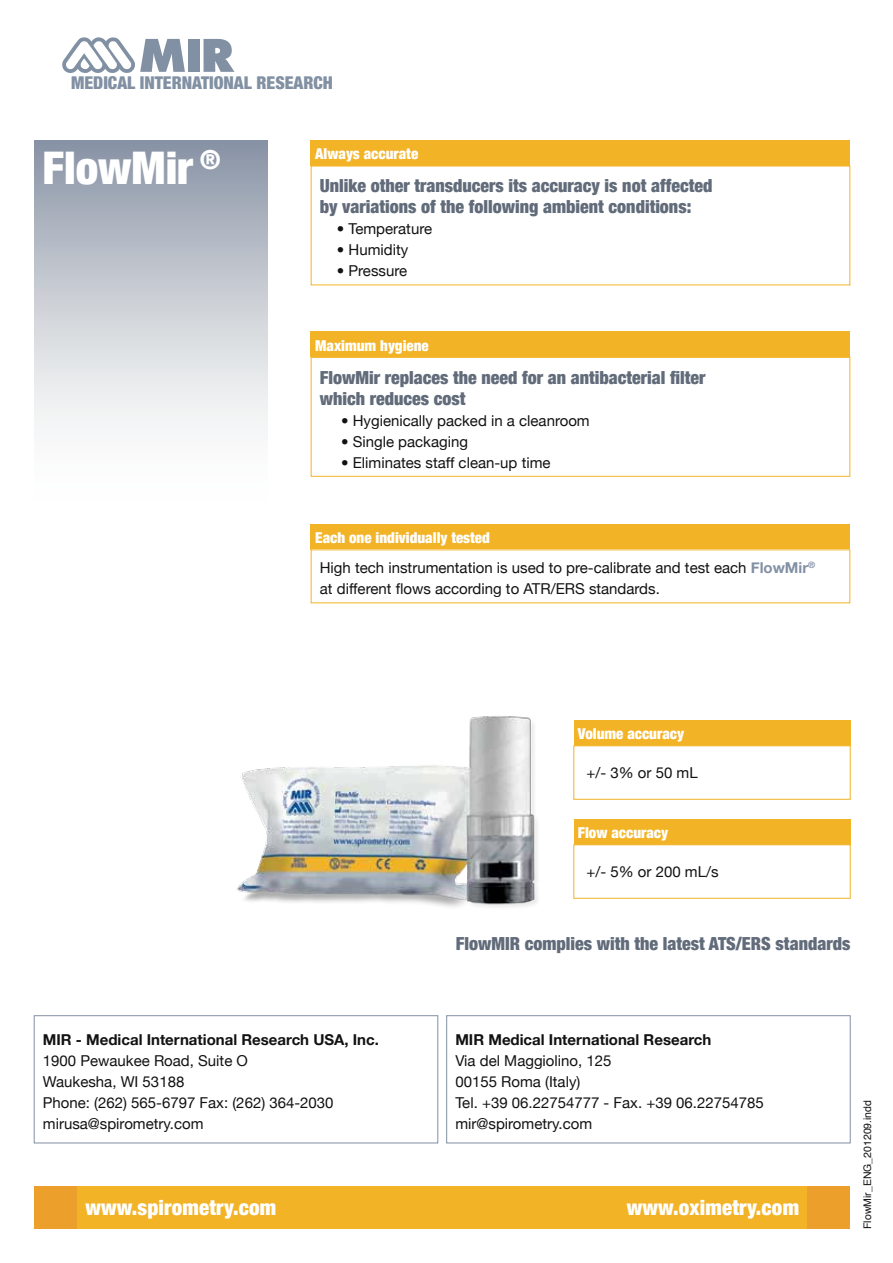
<style>
.page{position:relative;width:893px;height:1263px;background:#fff}
.page>*{position:absolute;margin:0;border:0;box-sizing:border-box;transform-origin:0 0}
.t1{font:900 condensed 45px "Helvetica Neue";color:#fff}
.t2{font:900 condensed 21px "Helvetica Neue";letter-spacing:.01em;color:#fff}
.t3{font:900 condensed 18px/21px "Helvetica Neue";color:#616b7a}
.t4{font:900 condensed 17.55px "Helvetica Neue";color:#8290a4}
.t5{font:15px/21px "Helvetica Neue";color:#121212}
.t6{font:900 condensed 15px "Helvetica Neue";color:#fff}
.t7{font:700 15px "Helvetica Neue";color:#121212}
.t8{font:10.5px "Helvetica";color:#121212}
.s1{font-weight:700;color:#8290a4}
</style>
<div class="page">
<div style="left:34px;top:140px;width:234px;height:383px;background:linear-gradient(to bottom,#919bab,#fff)"></div>
<div style="left:188px;top:39px;width:11px;height:33px;background:#8290a4"></div>
<svg style="left:204px;top:39px;width:30px;height:33px"></svg>
<svg style="left:62px;top:37px;width:123px;height:36px"></svg>
<img style="left:236px;top:716px;width:302px;height:191px">
<div style="left:77px;top:1186px;width:298px;height:43px;background:#f2b327"></div>
<div style="left:340px;top:1186px;width:467px;height:43px;background:#f2b327"></div>
<div style="left:34px;top:1186px;width:43px;height:43px;background:#ec9f2b"></div>
<div style="left:807px;top:1186px;width:43px;height:43px;background:#ec9f2b"></div>
<div style="left:311px;top:140px;width:539px;height:26px;background:#f2b327"></div>
<div style="left:311px;top:332px;width:539px;height:25px;background:#f2b327"></div>
<div style="left:311px;top:524px;width:539px;height:26px;background:#f2b327"></div>
<div style="left:574px;top:720px;width:276px;height:26px;background:#f2b327"></div>
<div style="left:574px;top:819px;width:276px;height:26px;background:#f2b327"></div>
<div style="left:311px;top:357px;width:539px;height:119px;border:1px solid #f2b327"></div>
<div style="left:446px;top:1015px;width:404px;height:128px;border:1px solid #8290a4"></div>
<div style="left:34px;top:1015px;width:404px;height:128px;border:1px solid #8290a4"></div>
<p class="t4" style="left:71px;top:72px;width:263px">MEDICAL INTERNATIONAL RESEARCH</p>
<h1 class="t1" style="left:43px;top:140px;width:180px">FlowMir <sup>®</sup></h1>
<p class="t6" style="left:315px;top:145px;width:105px">Always accurate</p>
<p class="t3" style="left:320px;top:175px;width:394px">Unlike other transducers its accuracy is not affected by variations of the following ambient conditions:</p>
<p class="t5" style="left:337px;top:218px;width:97px">• Temperature</p>
<p class="t5" style="left:337px;top:239px;width:73px">• Humidity</p>
<p class="t5" style="left:337px;top:260px;width:72px">• Pressure</p>
<p class="t6" style="left:315px;top:336px;width:115px">Maximum hygiene</p>
<p class="t3" style="left:320px;top:366px;width:387px">FlowMir replaces the need for an antibacterial filter which reduces cost</p>
<p class="t5" style="left:341px;top:410px;width:250px">• Hygienically packed in a cleanroom</p>
<p class="t5" style="left:341px;top:431px;width:128px">• Single packaging</p>
<p class="t5" style="left:341px;top:452px;width:211px">• Eliminates staff clean-up time</p>
<p class="t6" style="left:315px;top:528px;width:176px">Each one individually tested</p>
<p class="t5" style="left:320px;top:557px;width:497px">High tech instrumentation is used to pre-calibrate and test each <span class="s1">FlowMir</span><sup>® </sup>at different flows according to ATR/ERS standards.</p>
<p class="t6" style="left:578px;top:724px;width:108px">Volume accuracy</p>
<p class="t5" style="left:586px;top:762px;width:113px">+/- 3% or 50 mL</p>
<p class="t6" style="left:578px;top:823px;width:92px">Flow accuracy</p>
<p class="t5" style="left:586px;top:861px;width:134px">+/- 5% or 200 mL/s</p>
<p class="t3" style="left:456px;top:933px;width:396px">FlowMIR complies with the latest ATS/ERS standards</p>
<p class="t7" style="left:43px;top:1030px;width:338px">MIR - Medical International Research USA, Inc.</p>
<p class="t5" style="left:43px;top:1049px;width:292px">1900 Pewaukee Road, Suite O<br>Waukesha, WI 53188<br>Phone: (262) 565-6797 Fax: (262) 364-2030 mirusa@spirometry.com</p>
<p class="t7" style="left:455px;top:1030px;width:258px">MIR Medical International Research</p>
<p class="t5" style="left:455px;top:1049px;width:310px">Via del Maggiolino, 125<br>00155 Roma (Italy)<br>Tel. +39 06.22754777 - Fax. +39 06.22754785 mir@spirometry.com</p>
<h2 class="t2" style="left:85px;top:1195px;width:192px">www.spirometry.com</h2>
<h2 class="t2" style="left:627px;top:1195px;width:174px">www.oximetry.com</h2>
<p class="t8" style="left:859px;top:1229px;width:130px;rotate:-90deg">FlowMir_ENG_201209.indd</p>
</div>
